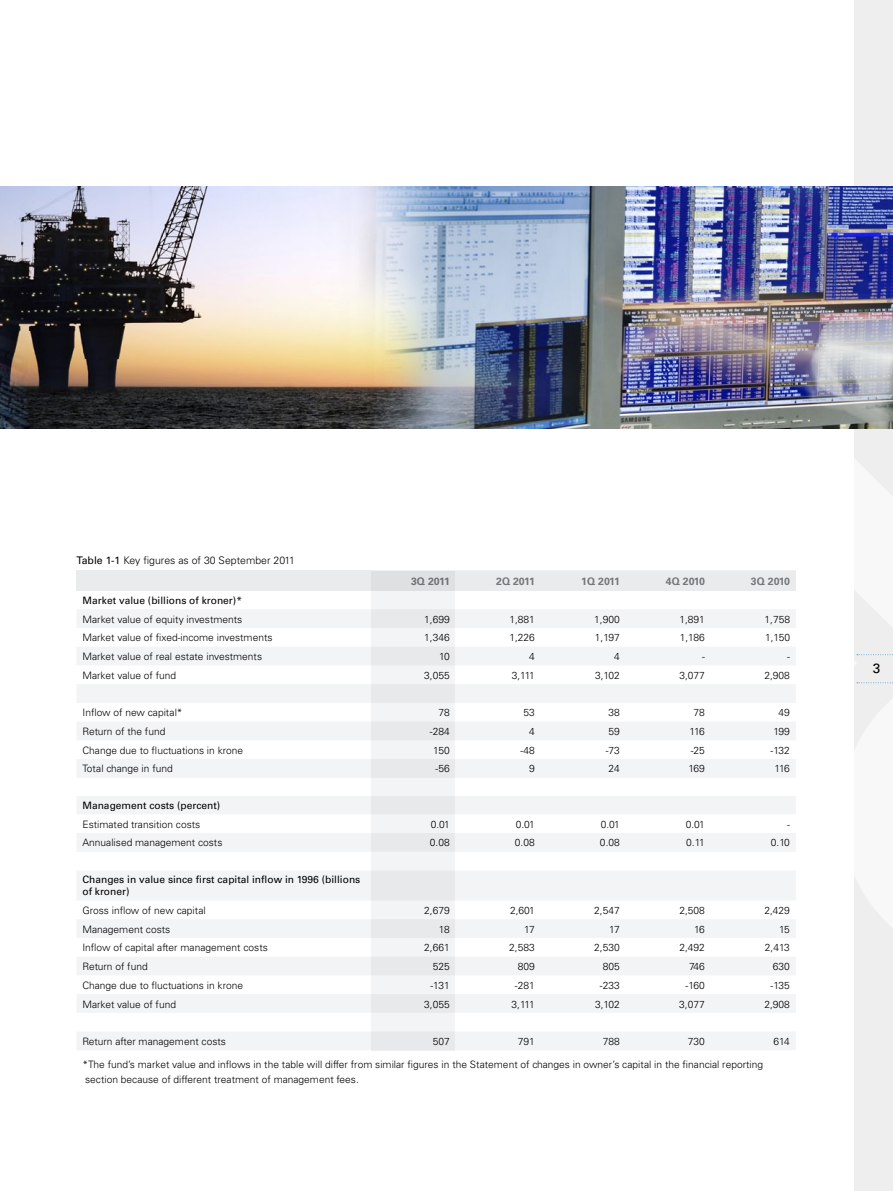
<style>
.page{position:relative;width:893px;height:1191px;background:#fff}
.page>*{position:absolute;margin:0;border:0;box-sizing:border-box;transform-origin:0 0}
.t1{font:13.5px "Univers";color:#000}
.t2{font:300 10.5px "Univers";letter-spacing:-.02em;color:#000}
.t3{font:700 10.5px "Univers";letter-spacing:-.03em;color:#74787b}
.t4{font:300 10.2px/15px "Univers";color:#000}
.t5{font:10.2px/11.7px "Univers";color:#000}
.s1{font-weight:400}
</style>
<div class="page">
<div style="left:854px;top:0;width:39px;height:1191px;background:#eee"></div>
<div style="left:77px;top:570px;width:294px;height:21px;background:#eaebec"></div>
<div style="left:371px;top:570px;width:425px;height:21px;background:#eaebec"></div>
<svg style="left:77px;top:610px;width:719px;height:440px;fill:#f3f4f5"></svg>
<div style="left:371px;top:571px;width:84px;height:479px;background:#e7e9eb"></div>
<img style="left:0;top:186px;width:854px;height:242px">
<img style="left:854px;top:186px;width:39px;height:498px">
<p class="t2" style="left:77px;top:554px;width:220px"><span class="s1">Table 1-1</span> Key figures as of 30 September 2011</p>
<p class="t3" style="left:411px;top:575px;width:40px">3Q 2011</p>
<p class="t3" style="left:496px;top:575px;width:40px">2Q 2011</p>
<p class="t3" style="left:581px;top:575px;width:40px">1Q 2011</p>
<p class="t3" style="left:666px;top:575px;width:41px">4Q 2010</p>
<p class="t3" style="left:751px;top:575px;width:41px">3Q 2010</p>
<p class="t5" style="left:83px;top:594px;width:161px">Market value (billions of kroner)*</p>
<p class="t4" style="left:83px;top:611px;width:161px">Market value of equity investments</p>
<p class="t4" style="left:424px;top:611px;width:27px">1,699</p>
<p class="t4" style="left:509px;top:611px;width:27px">1,881</p>
<p class="t4" style="left:594px;top:611px;width:27px">1,900</p>
<p class="t4" style="left:679px;top:611px;width:27px">1,891</p>
<p class="t4" style="left:764px;top:611px;width:27px">1,758</p>
<p class="t4" style="left:83px;top:630px;width:191px">Market value of fixed-income investments</p>
<p class="t4" style="left:424px;top:630px;width:27px">1,346</p>
<p class="t4" style="left:509px;top:630px;width:27px">1,226</p>
<p class="t4" style="left:595px;top:630px;width:27px">1,197</p>
<p class="t4" style="left:680px;top:630px;width:27px">1,186</p>
<p class="t4" style="left:765px;top:630px;width:27px">1,150</p>
<p class="t4" style="left:83px;top:649px;width:181px">M arket value of real estate investments</p>
<p class="t4" style="left:439px;top:649px;width:12px">10</p>
<p class="t4" style="left:529px;top:649px;width:7px">4</p>
<p class="t4" style="left:614px;top:649px;width:7px">4</p>
<p class="t4" style="left:702px;top:649px;width:4px">-</p>
<p class="t4" style="left:787px;top:649px;width:4px">-</p>
<p class="t4" style="left:83px;top:667px;width:95px">Market value of fund</p>
<p class="t4" style="left:424px;top:667px;width:27px">3,055</p>
<p class="t4" style="left:512px;top:667px;width:25px">3,111</p>
<p class="t4" style="left:595px;top:667px;width:26px">3,102</p>
<p class="t4" style="left:679px;top:667px;width:27px">3,077</p>
<p class="t4" style="left:764px;top:667px;width:27px">2,908</p>
<p class="t4" style="left:82px;top:705px;width:102px">I nflow of new capital*</p>
<p class="t4" style="left:438px;top:705px;width:13px">78</p>
<p class="t4" style="left:523px;top:705px;width:13px">53</p>
<p class="t4" style="left:608px;top:705px;width:13px">38</p>
<p class="t4" style="left:694px;top:705px;width:13px">78</p>
<p class="t4" style="left:779px;top:705px;width:13px">49</p>
<p class="t4" style="left:82px;top:724px;width:84px">Return of the fund</p>
<p class="t4" style="left:430px;top:724px;width:21px">-284</p>
<p class="t4" style="left:529px;top:724px;width:7px">4</p>
<p class="t4" style="left:608px;top:724px;width:13px">59</p>
<p class="t4" style="left:690px;top:724px;width:17px">116</p>
<p class="t4" style="left:773px;top:724px;width:18px">199</p>
<p class="t4" style="left:82px;top:742px;width:162px">Change due to fluctuations in krone</p>
<p class="t4" style="left:433px;top:742px;width:18px">150</p>
<p class="t4" style="left:521px;top:742px;width:16px">-48</p>
<p class="t4" style="left:606px;top:742px;width:16px">-73</p>
<p class="t4" style="left:691px;top:742px;width:16px">-25</p>
<p class="t4" style="left:771px;top:742px;width:21px">-132</p>
<p class="t4" style="left:82px;top:761px;width:92px">Total change in fund</p>
<p class="t4" style="left:436px;top:761px;width:16px">-56</p>
<p class="t4" style="left:529px;top:761px;width:7px">9</p>
<p class="t4" style="left:608px;top:761px;width:13px">24</p>
<p class="t4" style="left:688px;top:761px;width:18px">169</p>
<p class="t4" style="left:775px;top:761px;width:17px">116</p>
<p class="t5" style="left:82px;top:799px;width:139px">Management costs (percent)</p>
<p class="t4" style="left:82px;top:816px;width:119px">Estimated transition costs</p>
<p class="t4" style="left:431px;top:816px;width:21px">0.01</p>
<p class="t4" style="left:516px;top:816px;width:21px">0.01</p>
<p class="t4" style="left:601px;top:816px;width:21px">0.01</p>
<p class="t4" style="left:686px;top:816px;width:21px">0.01</p>
<p class="t4" style="left:787px;top:816px;width:4px">-</p>
<p class="t4" style="left:82px;top:835px;width:142px">Annualised management costs</p>
<p class="t4" style="left:430px;top:835px;width:21px">0.08</p>
<p class="t4" style="left:515px;top:835px;width:21px">0.08</p>
<p class="t4" style="left:600px;top:835px;width:21px">0.08</p>
<p class="t4" style="left:686px;top:835px;width:20px">0.11</p>
<p class="t4" style="left:771px;top:835px;width:21px">0.10</p>
<p class="t5" style="left:82px;top:874px;width:279px">Changes in value since first capital inflow in 1996 (billions of kroner)</p>
<p class="t4" style="left:82px;top:902px;width:125px">G ross inflow of new capital</p>
<p class="t4" style="left:424px;top:902px;width:27px">2,679</p>
<p class="t4" style="left:510px;top:902px;width:26px">2,601</p>
<p class="t4" style="left:594px;top:902px;width:27px">2,547</p>
<p class="t4" style="left:679px;top:902px;width:27px">2,508</p>
<p class="t4" style="left:764px;top:902px;width:27px">2,429</p>
<p class="t4" style="left:82px;top:921px;width:89px">Management costs</p>
<p class="t4" style="left:439px;top:921px;width:12px">18</p>
<p class="t4" style="left:524px;top:921px;width:12px">17</p>
<p class="t4" style="left:609px;top:921px;width:12px">17</p>
<p class="t4" style="left:694px;top:921px;width:12px">16</p>
<p class="t4" style="left:779px;top:921px;width:12px">15</p>
<p class="t4" style="left:82px;top:940px;width:187px">I nflow of capital after management costs</p>
<p class="t4" style="left:424px;top:940px;width:27px">2,661</p>
<p class="t4" style="left:509px;top:940px;width:27px">2,583</p>
<p class="t4" style="left:594px;top:940px;width:27px">2,530</p>
<p class="t4" style="left:679px;top:940px;width:27px">2,492</p>
<p class="t4" style="left:765px;top:940px;width:27px">2,413</p>
<p class="t4" style="left:82px;top:959px;width:67px">Return of fund</p>
<p class="t4" style="left:433px;top:959px;width:19px">525</p>
<p class="t4" style="left:518px;top:959px;width:19px">809</p>
<p class="t4" style="left:603px;top:959px;width:19px">805</p>
<p class="t4" style="left:689px;top:959px;width:17px">746</p>
<p class="t4" style="left:773px;top:959px;width:19px">630</p>
<p class="t4" style="left:82px;top:977px;width:162px">Change due to fluctuations in krone</p>
<p class="t4" style="left:430px;top:977px;width:21px">-131</p>
<p class="t4" style="left:515px;top:977px;width:21px">-281</p>
<p class="t4" style="left:600px;top:977px;width:21px">-233</p>
<p class="t4" style="left:685px;top:977px;width:21px">-160</p>
<p class="t4" style="left:770px;top:977px;width:21px">-135</p>
<p class="t4" style="left:82px;top:996px;width:95px">Market value of fund</p>
<p class="t4" style="left:424px;top:996px;width:27px">3,055</p>
<p class="t4" style="left:512px;top:996px;width:25px">3,111</p>
<p class="t4" style="left:595px;top:996px;width:26px">3,102</p>
<p class="t4" style="left:679px;top:996px;width:27px">3,077</p>
<p class="t4" style="left:764px;top:996px;width:27px">2,908</p>
<p class="t4" style="left:82px;top:1033px;width:145px">Return after management costs</p>
<p class="t4" style="left:433px;top:1033px;width:19px">507</p>
<p class="t4" style="left:518px;top:1033px;width:19px">791</p>
<p class="t4" style="left:603px;top:1033px;width:19px">788</p>
<p class="t4" style="left:688px;top:1033px;width:19px">730</p>
<p class="t4" style="left:773px;top:1033px;width:18px">614</p>
<p class="t4" style="left:82px;top:1057px;width:682px">*The fund’s market value and inflows in the table will differ from similar figures in the Statement of changes in owner’s capital in the financial reporting section because of different treatment of management fees.</p>
<h1 class="t1" style="left:873px;top:659px;width:9px">3</h1>
</div>
